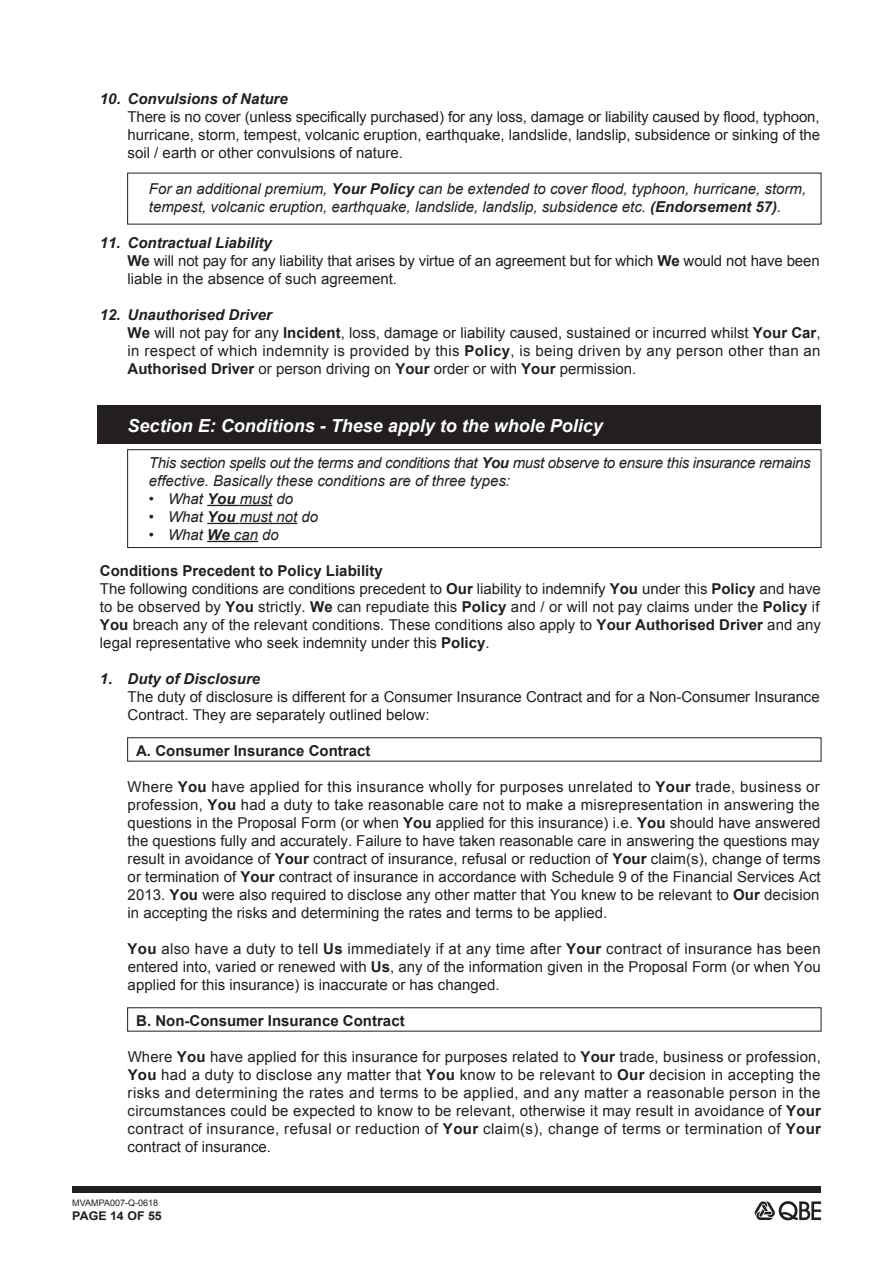
<style>
.page{position:relative;width:893px;height:1263px;background:#fff}
.page>*{position:absolute;margin:0;border:0;box-sizing:border-box;transform-origin:0 0}
.t1{font:italic 700 18px "Arial";color:#fff}
.t2{font:15px/18px "Arial";color:#231f20;text-align:justify}
.t3{font:italic 15px/18px "Arial";color:#231f20}
.t4{font:italic 15px/18px "Arial";letter-spacing:-.02em;color:#231f20}
.t5{font:700 15px "Arial";color:#231f20}
.t6{font:italic 700 15px "Arial";color:#231f20}
.t7{font:700 12px "Arial";color:#231f20;scale:1.04 1}
.t8{font:9px "Arial";color:#231f20}
.s1{font-weight:700}
.s2{font-weight:700;font-style:italic}
</style>
<div class="page">
<div style="left:98px;top:405px;width:723px;height:38px;background:#231f20"></div>
<svg style="left:754px;top:1201px;width:67px;height:19px"></svg>
<div style="left:72px;top:1187px;width:749px;height:6px;background:#231f20"></div>
<hr style="left:207px;top:505px;width:33px;height:1px;background:#231f20">
<hr style="left:240px;top:505px;width:32px;height:1px;background:#231f20">
<hr style="left:207px;top:523px;width:33px;height:1px;background:#231f20">
<hr style="left:240px;top:523px;width:57px;height:1px;background:#231f20">
<svg style="left:207px;top:541px;width:51px;height:1px"></svg>
<div style="left:127px;top:737px;width:694px;height:25px;border:1px solid #231f20"></div>
<div style="left:127px;top:449px;width:694px;height:99px;border:1px solid #231f20"></div>
<div style="left:127px;top:1007px;width:694px;height:25px;border:1px solid #231f20"></div>
<p class="t6" style="left:100px;top:89px;width:189px">10. Convulsions of Nature</p>
<p class="t2" style="left:128px;top:108px;width:694px">There is no cover (unless specifically purchased) for any loss, damage or liability caused by flood, typhoon, hurricane, storm, tempest, volcanic eruption, earthquake, landslide, landslip, subsidence or sinking of the soil / earth or other convulsions of nature.</p>
<p class="t3" style="left:149px;top:180px;width:658px">For an additional premium, <span class="s1">Your Policy</span> can be extended to cover flood, typhoon, hurricane, storm, tempest, volcanic eruption, earthquake, landslide, landslip, subsidence etc. <span class="s1">(Endorsement 57)</span>.</p>
<p class="t2" style="left:128px;top:234px;width:693px;text-align:left;text-indent:-28px"><span class="s2">11. Contractual Liability<br></span><span class="s1">We</span> will not pay for any liability that arises by virtue of an agreement but for which <span class="s1">We</span> would not have been liable in the absence of such agreement.</p>
<p class="t2" style="left:128px;top:306px;width:694px;text-align:left;text-indent:-28px"><span class="s2">12. Unauthorised Driver<br></span><span class="s1">We</span> will not pay for any <span class="s1">Incident</span>, loss, damage or liability caused, sustained or incurred whilst <span class="s1">Your Car</span>, in respect of which indemnity is provided by this <span class="s1">Policy</span>, is being driven by any person other than an <span class="s1">Authorised Driver</span> or person driving on <span class="s1">Your</span> order or with <span class="s1">Your</span> permission.</p>
<p class="t1" style="left:128px;top:414px;width:477px">Section E: Conditions - These apply to the whole Policy</p>
<p class="t4" style="left:149px;top:454px;width:663px">This section spells out the terms and conditions that <span class="s1">You</span> must observe to ensure this insurance remains effective. Basically these conditions are of three types:</p>
<p class="t3" style="left:149px;top:490px;width:146px">• What <span class="s1">You</span> must do</p>
<p class="t3" style="left:149px;top:508px;width:171px">• What <span class="s1">You</span> must not do</p>
<p class="t3" style="left:149px;top:526px;width:132px">• What <span class="s1">We</span> can do</p>
<p class="t2" style="left:100px;top:562px;width:722px;text-align:left"><span class="s1">Conditions Precedent to Policy Liability<br></span>The following conditions are conditions precedent to <span class="s1">Our</span> liability to indemnify <span class="s1">You</span> under this <span class="s1">Policy</span> and have to be observed by <span class="s1">You</span> strictly. <span class="s1">We</span> can repudiate this <span class="s1">Policy</span> and / or will not pay claims under the <span class="s1">Policy</span> if <span class="s1">You</span> breach any of the relevant conditions. These conditions also apply to <span class="s1">Your Authorised Driver</span> and any legal representative who seek indemnity under this <span class="s1">Policy</span>.</p>
<p class="t6" style="left:100px;top:669px;width:162px">1. Duty of Disclosure</p>
<p class="t2" style="left:128px;top:688px;width:693px">The duty of disclosure is different for a Consumer Insurance Contract and for a Non-Consumer Insurance<br>Contract. They are separately outlined below:</p>
<p class="t5" style="left:136px;top:741px;width:236px">A. Consumer Insurance Contract</p>
<p class="t2" style="left:128px;top:778px;width:694px">Where <span class="s1">You</span> have applied for this insurance wholly for purposes unrelated to <span class="s1">Your</span> trade, business or profession, <span class="s1">You</span> had a duty to take reasonable care not to make a misrepresentation in answering the questions in the Proposal Form (or when <span class="s1">You</span> applied for this insurance) i.e. <span class="s1">You</span> should have answered the questions fully and accurately. Failure to have taken reasonable care in answering the questions may result in avoidance of <span class="s1">Your</span> contract of insurance, refusal or reduction of <span class="s1">Your</span> claim(s), change of terms or termination of <span class="s1">Your</span> contract of insurance in accordance with Schedule 9 of the Financial Services Act 2013. <span class="s1">You</span> were also required to disclose any other matter that You knew to be relevant to <span class="s1">Our</span> decision in accepting the risks and determining the rates and terms to be applied.</p>
<p class="t2" style="left:128px;top:940px;width:694px"><span class="s1">You</span> also have a duty to tell <span class="s1">Us</span> immediately if at any time after <span class="s1">Your</span> contract of insurance has been entered into, varied or renewed with <span class="s1">Us</span>, any of the information given in the Proposal Form (or when You applied for this insurance) is inaccurate or has changed.</p>
<p class="t5" style="left:136px;top:1011px;width:270px">B. Non-Consumer Insurance Contract</p>
<p class="t2" style="left:128px;top:1048px;width:695px">Where <span class="s1">You</span> have applied for this insurance for purposes related to <span class="s1">Your</span> trade, business or profession, <span class="s1">You</span> had a duty to disclose any matter that <span class="s1">You</span> know to be relevant to <span class="s1">Our</span> decision in accepting the risks and determining the rates and terms to be applied, and any matter a reasonable person in the circumstances could be expected to know to be relevant, otherwise it may result in avoidance of <span class="s1">Your </span>contract of insurance, refusal or reduction of <span class="s1">Your</span> claim(s), change of terms or termination of <span class="s1">Your </span>contract of insurance.</p>
<p class="t8" style="left:72px;top:1197px;width:87px">MVAMPA007-Q-0618</p>
<p class="t7" style="left:72px;top:1208px;width:88px">PAGE 14 OF 55</p>
</div>
